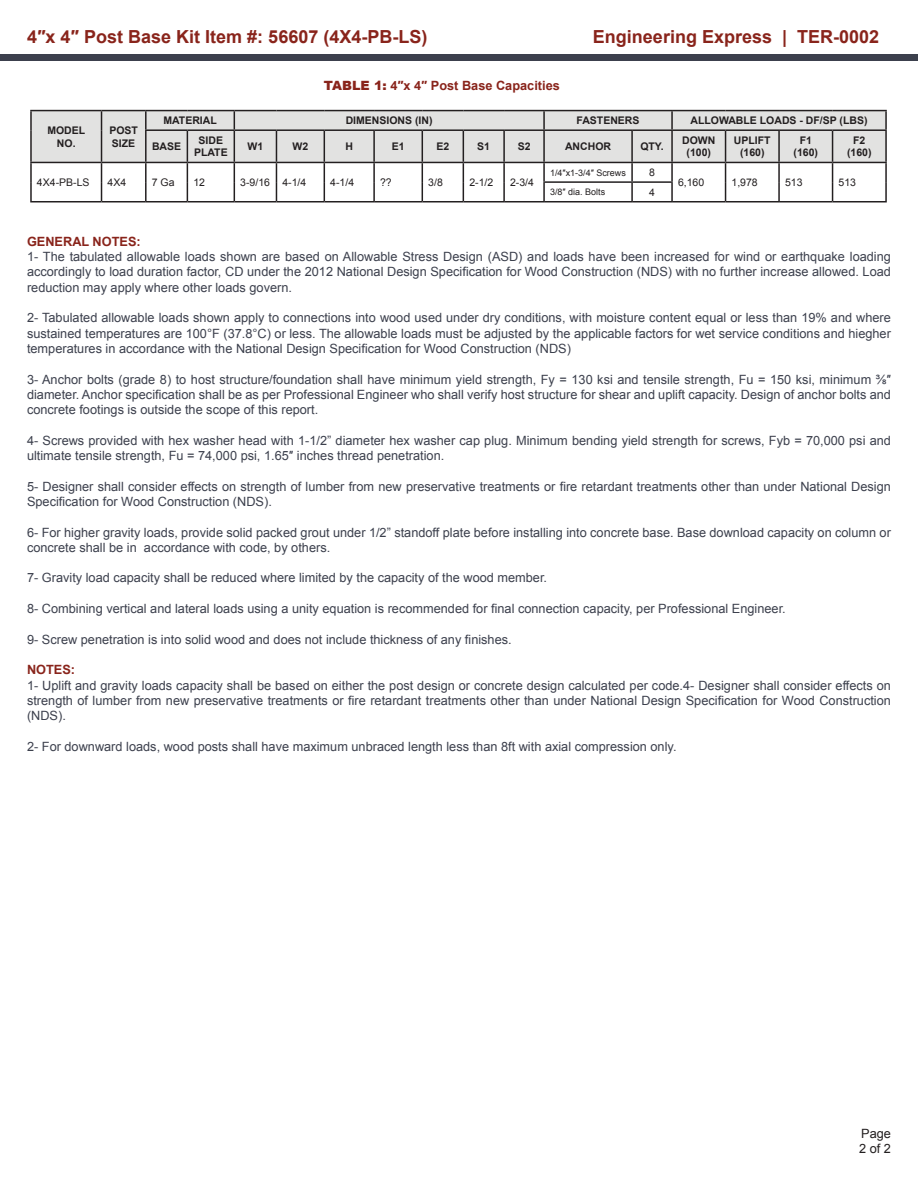
<style>
.page{position:relative;width:918px;height:1188px;background:#fff}
.page>*{position:absolute;margin:0;border:0;box-sizing:border-box;transform-origin:0 0}
.t1{font:700 18px "Arial";color:#89241b}
.t2{font:12.75px/15.3px "Arial";color:#3c404d;text-align:justify}
.t3{font:700 12.75px "Arial";color:#89241b}
.t4{font:12.75px "Arial";color:#231f20}
.t5{font:700 10.5px/12.6px "Arial";color:#231f20}
.t6{font:10.5px "Arial";color:#231f20}
.t7{font:9px "Arial";color:#231f20}
.s1{font-weight:900}
</style>
<div class="page">
<div style="left:0;top:54px;width:918px;height:7px;background:#3c404d"></div>
<hr style="left:30px;top:110px;width:72px;height:1px;background:#231f20">
<hr style="left:102px;top:110px;width:44px;height:1px;background:#231f20">
<hr style="left:146px;top:110px;width:41px;height:1px;background:#231f20">
<hr style="left:187px;top:110px;width:47px;height:1px;background:#231f20">
<hr style="left:234px;top:110px;width:42px;height:1px;background:#231f20">
<hr style="left:276px;top:110px;width:48px;height:1px;background:#231f20">
<hr style="left:324px;top:110px;width:50px;height:1px;background:#231f20">
<hr style="left:374px;top:110px;width:48px;height:1px;background:#231f20">
<hr style="left:422px;top:110px;width:41px;height:1px;background:#231f20">
<hr style="left:463px;top:110px;width:41px;height:1px;background:#231f20">
<hr style="left:504px;top:110px;width:40px;height:1px;background:#231f20">
<hr style="left:544px;top:110px;width:88px;height:1px;background:#231f20">
<hr style="left:632px;top:110px;width:40px;height:1px;background:#231f20">
<hr style="left:672px;top:110px;width:54px;height:1px;background:#231f20">
<hr style="left:726px;top:110px;width:53px;height:1px;background:#231f20">
<hr style="left:779px;top:110px;width:54px;height:1px;background:#231f20">
<hr style="left:833px;top:110px;width:54px;height:1px;background:#231f20">
<svg style="left:30px;top:111px;width:857px;height:90px"></svg>
<hr style="left:30px;top:201px;width:72px;height:1px;background:#231f20">
<hr style="left:102px;top:201px;width:44px;height:1px;background:#231f20">
<hr style="left:146px;top:201px;width:41px;height:1px;background:#231f20">
<hr style="left:187px;top:201px;width:47px;height:1px;background:#231f20">
<hr style="left:234px;top:201px;width:42px;height:1px;background:#231f20">
<hr style="left:276px;top:201px;width:48px;height:1px;background:#231f20">
<hr style="left:324px;top:201px;width:50px;height:1px;background:#231f20">
<hr style="left:374px;top:201px;width:48px;height:1px;background:#231f20">
<hr style="left:422px;top:201px;width:41px;height:1px;background:#231f20">
<hr style="left:463px;top:201px;width:41px;height:1px;background:#231f20">
<hr style="left:504px;top:201px;width:40px;height:1px;background:#231f20">
<hr style="left:544px;top:201px;width:88px;height:1px;background:#231f20">
<hr style="left:632px;top:201px;width:40px;height:1px;background:#231f20">
<hr style="left:672px;top:201px;width:54px;height:1px;background:#231f20">
<hr style="left:726px;top:201px;width:53px;height:1px;background:#231f20">
<hr style="left:779px;top:201px;width:54px;height:1px;background:#231f20">
<hr style="left:833px;top:201px;width:54px;height:1px;background:#231f20">
<p class="t1" style="left:27px;top:25px;width:402px">4″x 4″ Post Base Kit Item #: 56607 (4X4-PB-LS)</p>
<p class="t1" style="left:593px;top:25px;width:288px">Engineering Express | TER-0002</p>
<p class="t5" style="left:47px;top:124px;width:39px">MODEL</p>
<p class="t5" style="left:57px;top:137px;width:20px">NO.</p>
<p class="t5" style="left:109px;top:124px;width:30px">POST<br>SIZE</p>
<p class="t3" style="left:324px;top:77px;width:237px"><span class="s1">TABLE 1:</span> 4″x 4″ Post Base Capacities</p>
<p class="t5" style="left:163px;top:115px;width:55px">MATERIAL</p>
<p class="t5" style="left:346px;top:115px;width:88px">DIMENSIONS (IN)</p>
<p class="t5" style="left:577px;top:115px;width:65px">FASTENERS</p>
<p class="t5" style="left:690px;top:115px;width:179px">ALLOWABLE LOADS - DF/SP (LBS)</p>
<p class="t5" style="left:152px;top:141px;width:31px">BASE</p>
<p class="t5" style="left:194px;top:134px;width:35px;text-align:center">SIDE<br>PLATE</p>
<p class="t5" style="left:248px;top:141px;width:17px">W1</p>
<p class="t5" style="left:293px;top:141px;width:17px">W2</p>
<p class="t5" style="left:345px;top:141px;width:9px">H</p>
<p class="t5" style="left:392px;top:141px;width:14px">E1</p>
<p class="t5" style="left:436px;top:141px;width:14px">E2</p>
<p class="t5" style="left:477px;top:141px;width:14px">S1</p>
<p class="t5" style="left:518px;top:141px;width:14px">S2</p>
<p class="t5" style="left:565px;top:141px;width:48px">ANCHOR</p>
<p class="t5" style="left:640px;top:141px;width:25px">QTY.</p>
<p class="t5" style="left:800px;top:134px;width:14px">F1</p>
<p class="t5" style="left:794px;top:147px;width:26px">(160)</p>
<p class="t5" style="left:853px;top:134px;width:14px">F2</p>
<p class="t5" style="left:847px;top:147px;width:26px">(160)</p>
<p class="t5" style="left:682px;top:134px;width:35px">DOWN</p>
<p class="t5" style="left:687px;top:147px;width:26px">(100)</p>
<p class="t5" style="left:734px;top:134px;width:38px">UPLIFT</p>
<p class="t5" style="left:740px;top:147px;width:26px">(160)</p>
<p class="t6" style="left:37px;top:175px;width:54px">4X4-PB-LS</p>
<p class="t6" style="left:108px;top:175px;width:20px">4X4</p>
<p class="t6" style="left:152px;top:175px;width:24px">7 Ga</p>
<p class="t6" style="left:193px;top:175px;width:13px">12</p>
<p class="t6" style="left:240px;top:175px;width:31px">3-9/16</p>
<p class="t6" style="left:282px;top:175px;width:25px">4-1/4</p>
<p class="t6" style="left:330px;top:175px;width:25px">4-1/4</p>
<p class="t6" style="left:380px;top:175px;width:13px">??</p>
<p class="t6" style="left:428px;top:175px;width:16px">3/8</p>
<p class="t6" style="left:469px;top:175px;width:25px">2-1/2</p>
<p class="t6" style="left:510px;top:175px;width:25px">2-3/4</p>
<p class="t7" style="left:550px;top:167px;width:77px">1/4″x1-3/4″ Screws</p>
<p class="t6" style="left:649px;top:166px;width:7px">8</p>
<p class="t7" style="left:550px;top:186px;width:57px">3/8″ dia. Bolts</p>
<p class="t6" style="left:649px;top:185px;width:7px">4</p>
<p class="t6" style="left:678px;top:175px;width:28px">6,160</p>
<p class="t6" style="left:732px;top:175px;width:28px">1,978</p>
<p class="t6" style="left:785px;top:175px;width:19px">513</p>
<p class="t6" style="left:839px;top:175px;width:19px">513</p>
<p class="t3" style="left:27px;top:233px;width:115px">GENERAL NOTES:</p>
<p class="t2" style="left:27px;top:249px;width:865px">1- The tabulated allowable loads shown are based on Allowable Stress Design (ASD) and loads have been increased for wind or earthquake loading accordingly to load duration factor, CD under the 2012 National Design Specification for Wood Construction (NDS) with no further increase allowed. Load reduction may apply where other loads govern.</p>
<p class="t2" style="left:27px;top:310px;width:865px">2- Tabulated allowable loads shown apply to connections into wood used under dry conditions, with moisture content equal or less than 19% and where sustained temperatures are 100°F (37.8°C) or less. The allowable loads must be adjusted by the applicable factors for wet service conditions and hiegher temperatures in accordance with the National Design Specification for Wood Construction (NDS)</p>
<p class="t2" style="left:27px;top:372px;width:865px">3- Anchor bolts (grade 8) to host structure/foundation shall have minimum yield strength, Fy = 130 ksi and tensile strength, Fu = 150 ksi, minimum ⅜″ diameter. Anchor specification shall be as per Professional Engineer who shall verify host structure for shear and uplift capacity. Design of anchor bolts and concrete footings is outside the scope of this report.</p>
<p class="t2" style="left:27px;top:433px;width:866px">4- Screws provided with hex washer head with 1-1/2” diameter hex washer cap plug. Minimum bending yield strength for screws, Fyb = 70,000 psi and ultimate tensile strength, Fu = 74,000 psi, 1.65″ inches thread penetration.</p>
<p class="t2" style="left:27px;top:479px;width:865px">5- Designer shall consider effects on strength of lumber from new preservative treatments or fire retardant treatments other than under National Design<br>Specification for Wood Construction (NDS).</p>
<p class="t2" style="left:27px;top:525px;width:865px">6- For higher gravity loads, provide solid packed grout under 1/2” standoff plate before installing into concrete base. Base download capacity on column or concrete shall be in accordance with code, by others.</p>
<p class="t2" style="left:27px;top:570px;width:522px">7- Gravity load capacity shall be reduced where limited by the capacity of the wood member.</p>
<p class="t2" style="left:27px;top:601px;width:760px">8- Combining vertical and lateral loads using a unity equation is recommended for final connection capacity, per Professional Engineer.</p>
<p class="t2" style="left:27px;top:632px;width:486px">9- Screw penetration is into solid wood and does not include thickness of any finishes.</p>
<p class="t3" style="left:27px;top:661px;width:50px">NOTES:</p>
<p class="t2" style="left:27px;top:678px;width:865px">1- Uplift and gravity loads capacity shall be based on either the post design or concrete design calculated per code.4- Designer shall consider effects on strength of lumber from new preservative treatments or fire retardant treatments other than under National Design Specification for Wood Construction (NDS).</p>
<p class="t2" style="left:27px;top:739px;width:651px">2- For downward loads, wood posts shall have maximum unbraced length less than 8ft with axial compression only.</p>
<p class="t4" style="left:861px;top:1125px;width:31px">Page</p>
<p class="t4" style="left:859px;top:1140px;width:33px">2 of 2</p>
</div>
